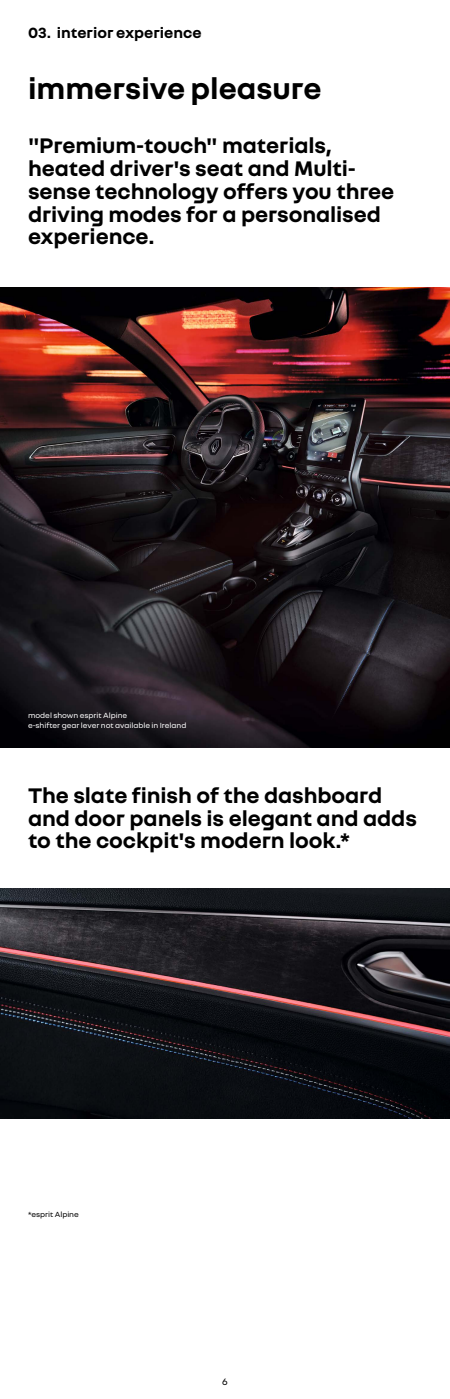
<style>
.page{position:relative;width:450px;height:1399px;background:#fff}
.page>*{position:absolute;margin:0;border:0;box-sizing:border-box;transform-origin:0 0}
.t1{font:700 31.6px "Nouvel R";color:#000}
.t2{font:700 22.8px/22.8px "Nouvel R";letter-spacing:-.005em;color:#000}
.t3{font:700 16px "Nouvel R";color:#000}
.t4{font:10px "Nouvel R";color:#000}
.t5{font:8px/9.6px "Nouvel R";color:#fff}
.t6{font:8px "Nouvel R";letter-spacing:-.005em;color:#000}
</style>
<div class="page">
<img style="left:0;top:888px;width:450px;height:230px">
<img style="left:0;top:287px;width:450px;height:460px">
<p class="t3" style="left:28px;top:23px;width:175px">03. interior experience</p>
<h1 class="t1" style="left:28px;top:67px;width:295px">immersive pleasure</h1>
<p class="t2" style="left:28px;top:133px;width:368px">"Premium-touch" materials, heated driver's seat and Multi&shy;sense technology offers you three driving modes for a personalised experience.</p>
<p class="t5" style="left:28px;top:710px;width:160px">model shown esprit Alpine<br>e-shifter gear lever not available in Ireland</p>
<p class="t2" style="left:28px;top:782px;width:390px">The slate finish of the dashboard and door panels is elegant and adds to the cockpit's modern look.*</p>
<p class="t6" style="left:28px;top:1208px;width:52px">*esprit Alpine</p>
<p class="t4" style="left:222px;top:1374px;width:7px">6</p>
</div>
